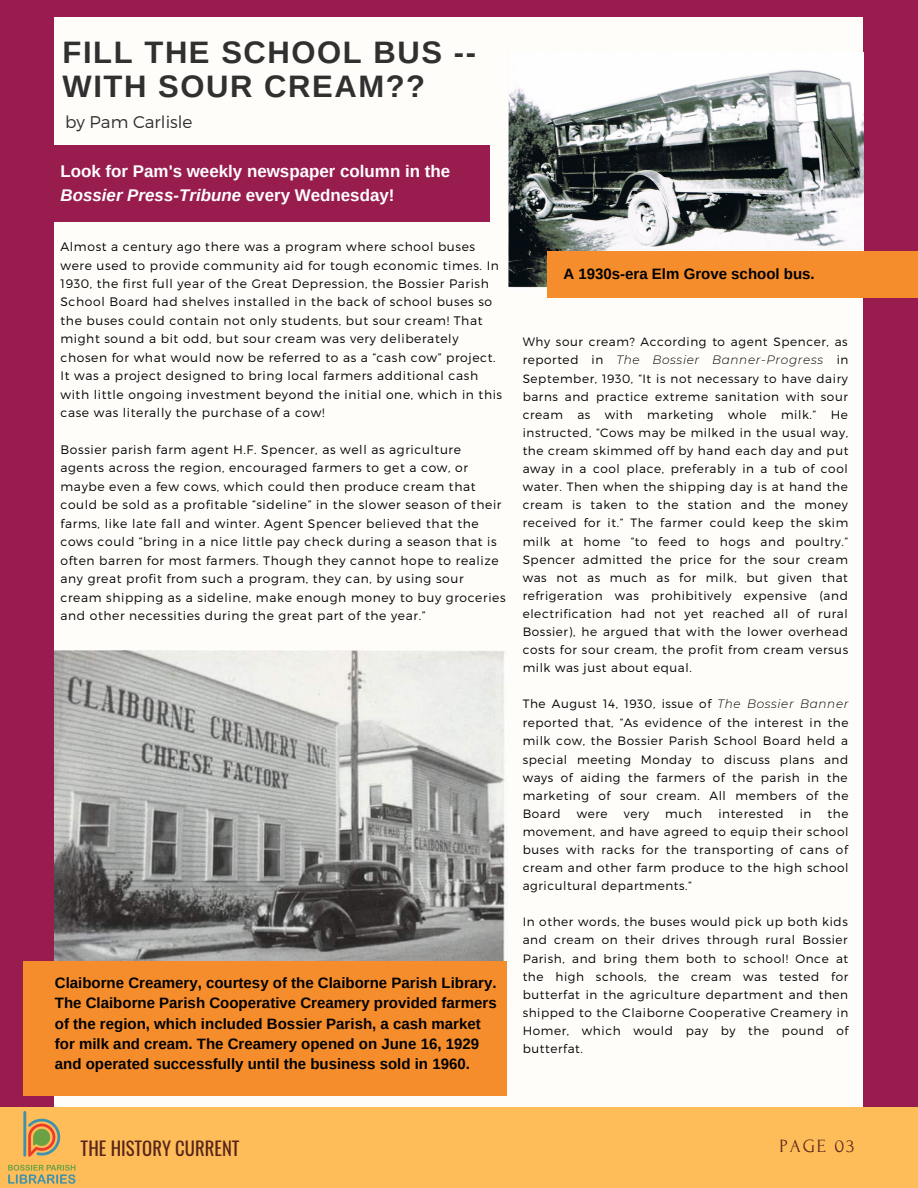
<style>
.page{position:relative;width:918px;height:1188px;background:#991c4f}
.page>*{position:absolute;margin:0;border:0;box-sizing:border-box;transform-origin:0 0}
.t1{font:700 31.05px/33.8px "Arimo";letter-spacing:.05em;color:#303030}
.t2{font:18.75px "Oswald";color:#57251b}
.t3{font:18.75px "Forum";letter-spacing:.1em;color:#57251b}
.t4{font:700 16.95px/24.8px "Arimo";color:#fff}
.t5{font:300 16.95px "Montserrat";color:#303030}
.t6{font:700 15px/20.2px "Arimo";color:#000}
.t7{font:300 12.3px/18.5px "Montserrat";letter-spacing:.05em;color:#000}
.t8{font:300 12px/18.1px "Montserrat";letter-spacing:.05em;color:#000;text-align:justify}
.s1{font-style:italic}
</style>
<div class="page">
<div style="left:55px;top:17px;width:808px;height:1153px;background:#fffdfa"></div>
<div style="left:45px;top:145px;width:445px;height:77px;background:#991c4f"></div>
<div style="left:0;top:1107px;width:918px;height:81px;background:#ffbd59"></div>
<img style="left:8px;top:1112px;width:68px;height:72px">
<img style="left:55px;top:650px;width:452px;height:325px">
<div style="left:23px;top:961px;width:483px;height:135px;background:#f68d2c"></div>
<img style="left:509px;top:70px;width:354px;height:218px">
<div style="left:547px;top:252px;width:371px;height:46px;background:#f68d2c"></div>
<h1 class="t1" style="left:63px;top:35px;width:415px">FILL THE SCHOOL BUS --<br>WITH SOUR CREAM??</h1>
<h3 class="t5" style="left:65px;top:111px;width:129px">by Pam Carlisle</h3>
<h3 class="t4" style="left:61px;top:158px;width:391px">Look for Pam's weekly newspaper column in the<br><span class="s1">Bossier Press-Tribune</span> every Wednesday!</h3>
<p class="t7" style="left:61px;top:237px;width:443px">Almost a century ago there was a program where school buses were used to provide community aid for tough economic times. In 1930, the first full year of the Great Depression, the Bossier Parish School Board had shelves installed in the back of school buses so the buses could contain not only students, but sour cream! That might sound a bit odd, but sour cream was very deliberately chosen for what would now be referred to as a “cash cow” project.<br>It was a project designed to bring local farmers additional cash with little ongoing investment beyond the initial one, which in this case was literally the purchase of a cow!</p>
<p class="t7" style="left:61px;top:440px;width:447px">Bossier parish farm agent H.F. Spencer, as well as agriculture agents across the region, encouraged farmers to get a cow, or maybe even a few cows, which could then produce cream that could be sold as a profitable “sideline” in the slower season of their farms, like late fall and winter. Agent Spencer believed that the cows could “bring in a nice little pay check during a season that is often barren for most farmers. Though they cannot hope to realize any great profit from such a program, they can, by using sour cream shipping as a sideline, make enough money to buy groceries and other necessities during the great part of the year.”</p>
<p class="t6" style="left:55px;top:973px;width:443px">Claiborne Creamery, courtesy of the Claiborne Parish Library.<br>The Claiborne Parish Cooperative Creamery provided farmers of the region, which included Bossier Parish, a cash market for milk and cream. The Creamery opened on June 16, 1929 and operated successfully until the business sold in 1960.</p>
<p class="t6" style="left:563px;top:264px;width:253px">A 1930s-era Elm Grove school bus.</p>
<p class="t8" style="left:523px;top:332px;width:327px">Why sour cream? According to agent Spencer, as reported in <span class="s1">The Bossier Banner-Progress</span> in September, 1930, “It is not necessary to have dairy barns and practice extreme sanitation with sour cream as with marketing whole milk.” He instructed, “Cows may be milked in the usual way, the cream skimmed off by hand each day and put away in a cool place, preferably in a tub of cool water. Then when the shipping day is at hand the cream is taken to the station and the money received for it.” The farmer could keep the skim milk at home “to feed to hogs and poultry.” Spencer admitted the price for the sour cream was not as much as for milk, but given that refrigeration was prohibitively expensive (and electrification had not yet reached all of rural Bossier), he argued that with the lower overhead costs for sour cream, the profit from cream versus milk was just about equal.</p>
<p class="t8" style="left:523px;top:694px;width:327px">The August 14, 1930, issue of <span class="s1">The Bossier Banner </span>reported that, “As evidence of the interest in the milk cow, the Bossier Parish School Board held a special meeting Monday to discuss plans and ways of aiding the farmers of the parish in the marketing of sour cream. All members of the Board</p>
<p class="t8" style="left:523px;top:804px;width:327px;text-indent:305px">the movement, and have agreed to equip their school buses with racks for the transporting of cans of cream and other farm produce to the high school agricultural departments.”</p>
<p class="t8" style="left:523px;top:912px;width:327px">In other words, the buses would pick up both kids and cream on their drives through rural Bossier Parish, and bring them both to school! Once at the high schools, the cream was tested for butterfat in the agriculture department and then shipped to the Claiborne Cooperative Creamery in Homer, which would pay by the pound of butterfat.</p>
<p class="t8" style="left:577px;top:804px;width:32px">were</p>
<p class="t8" style="left:624px;top:804px;width:27px">very</p>
<p class="t8" style="left:665px;top:804px;width:38px">much</p>
<p class="t8" style="left:718px;top:804px;width:67px">interested</p>
<p class="t8" style="left:800px;top:804px;width:13px">in</p>
<h2 class="t2" style="left:81px;top:1134px;width:160px">THE HISTORY CURRENT</h2>
<h2 class="t3" style="left:780px;top:1136px;width:76px">PAGE 03</h2>
</div>
